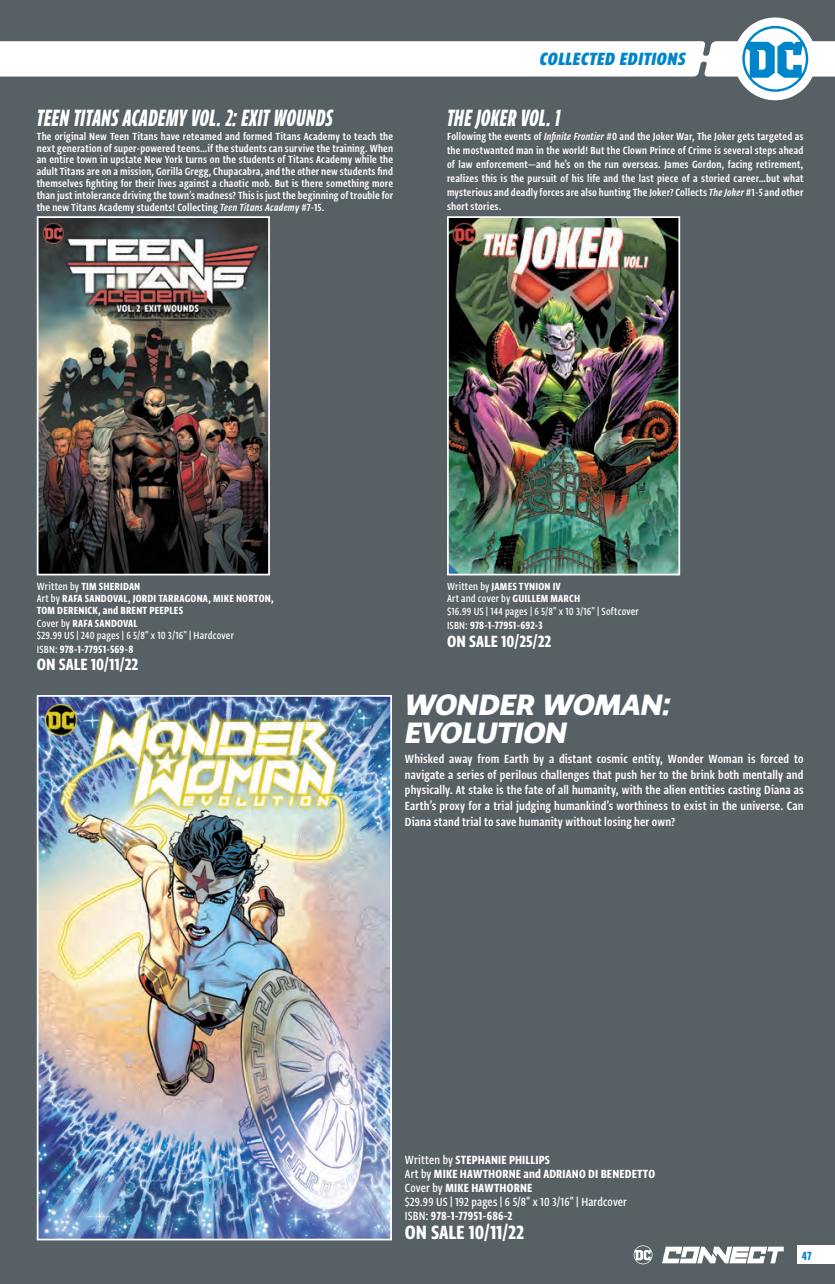
<style>
.page{position:relative;width:835px;height:1284px;background:#576065}
.page>*{position:absolute;margin:0;border:0;box-sizing:border-box;transform-origin:0 0}
.Book_Title{font:35px "Greta Sans Std Hea Ita";letter-spacing:-.025em;color:#fff}
.t1{font:28px "Greta Sans Com Std Bld Ita";letter-spacing:.01em;color:#fff}
.Metadata{font:22.75px "Greta Sans Cnd Std Bld";letter-spacing:-.005em;color:#fff}
.t2{font:21px "Greta Sans Cnd Std Hea Ita";letter-spacing:.015em;color:#0085ca}
.t3{font:19.25px "Greta Sans Cnd Std Bld";color:#fff}
.Section_Description{font:14px/15.8px "Greta Sans Cnd Std Sm Bld";letter-spacing:.01em;color:#fff;text-align:justify}
.t4{font:14px "Greta Sans Cnd Std Bld";letter-spacing:.01em;color:#fff}
.t5{font:500 14px "Greta Sans Cnd Std";letter-spacing:.01em;color:#fff}
.t6{font:14px "Greta Sans Cnd Std Bld";color:#0085ca}
.t7{font:12.6px "Greta Sans Cnd Std Bld";letter-spacing:.01em;color:#fff}
.Section_Description-2{font:12.25px/11.7px "Greta Sans Cnd Std Sm Bld";letter-spacing:.015em;color:#fff;text-align:justify}
.t8{font:12.25px "Greta Sans Cnd Std Bld";letter-spacing:.015em;color:#fff}
.t9{font:500 12.25px "Greta Sans Cnd Std";letter-spacing:.015em;color:#fff}
.s1{font-family:"Greta Sans Cnd Std Sm Bld Ita"}
.s2{font-family:"Greta Sans Cnd Std";font-weight:500}
.s3{font-family:"Greta Sans Cnd Std";font-weight:500;font-size:12.25px}
.s4{font-family:"Greta Sans Cnd Std Bld";font-weight:400}
</style>
<div class="page">
<svg style="left:662px;top:1246px;width:122px;height:17px"></svg>
<svg style="left:633px;top:1245px;width:19px;height:19px"></svg>
<div style="left:797px;top:1245px;width:38px;height:19px;background:#fff"></div>
<div style="left:734px;top:17px;width:82px;height:83px;background:#fff;border-radius:50%"></div>
<svg style="left:0;top:26px;width:835px;height:66px"></svg>
<img style="left:450px;top:219px;width:227px;height:353px">
<div style="left:447px;top:216px;width:233px;height:359px;border:2px solid #fff"></div>
<img style="left:40px;top:219px;width:227px;height:353px">
<div style="left:37px;top:216px;width:233px;height:359px;border:2px solid #fff"></div>
<img style="left:40px;top:698px;width:349px;height:539px">
<div style="left:37px;top:695px;width:355px;height:545px;border:2px solid #fff"></div>
<p class="t1" style="left:37px;top:102px;width:298px">TEEN TITANS ACADEMY VOL. 2: EXIT WOUNDS</p>
<p class="Section_Description-2" style="left:37px;top:130px;width:358px">The original New Teen Titans have reteamed and formed Titans Academy to teach the next generation of super-powered teens…if the students can survive the training. When an entire town in upstate New York turns on the students of Titans Academy while the adult Titans are on a mission, Gorilla Gregg, Chupacabra, and the other new students find themselves fighting for their lives against a chaotic mob. But is there something more than just intolerance driving the town’s madness? This is just the beginning of trouble for the new Titans Academy students! Collecting <span class="s1">Teen Titans Academy</span> #7-15.</p>
<p class="t2" style="left:540px;top:46px;width:147px">COLLECTED EDITIONS</p>
<p class="t1" style="left:447px;top:102px;width:115px">THE JOKER VOL. 1</p>
<p class="Section_Description-2" style="left:447px;top:129px;width:358px;line-height:14px">Following the events of <span class="s1">Infinite Frontier</span> #0 and the Joker War, The Joker gets targeted as the mostwanted man in the world! But the Clown Prince of Crime is several steps ahead of law enforcement—and he’s on the run overseas. James Gordon, facing retirement, realizes this is the pursuit of his life and the last piece of a storied career…but what mysterious and deadly forces are also hunting The Joker? Collects <span class="s1">The Joker</span> #1-5 and other short stories.</p>
<p class="t8" style="left:37px;top:579px;width:105px"><span class="s2">Written by</span> TIM SHERIDAN</p>
<p class="t8" style="left:37px;top:591px;width:238px"><span class="s2">Art by</span> RAFA SANDOVAL, JORDI TARRAGONA, MIKE NORTON,</p>
<p class="t8" style="left:37px;top:603px;width:148px">TOM DERENICK, and BRENT PEEPLES</p>
<p class="t8" style="left:37px;top:616px;width:102px"><span class="s2">Cover by</span> RAFA SANDOVAL</p>
<p class="t9" style="left:37px;top:628px;width:199px">$29.99 US | 240 pages | 6 5/8" x 10 3/16" | Hardcover</p>
<p class="t7" style="left:37px;top:641px;width:98px"><span class="s3">ISBN:</span> 978-1-77951-569-8</p>
<p class="t3" style="left:37px;top:653px;width:103px">ON SALE 10/11/22</p>
<p class="t8" style="left:447px;top:579px;width:115px"><span class="s2">Written by</span> JAMES TYNION IV</p>
<p class="t9" style="left:447px;top:591px;width:135px">Art and cover by <span class="s4">GUILLEM MARCH</span></p>
<p class="t9" style="left:447px;top:604px;width:193px">$16.99 US | 144 pages | 6 5/8" x 10 3/16" | Softcover</p>
<p class="t7" style="left:447px;top:618px;width:97px"><span class="s3">ISBN:</span> 978-1-77951-692-3</p>
<p class="t3" style="left:447px;top:629px;width:106px">ON SALE 10/25/22</p>
<p class="Book_Title" style="left:405px;top:684px;width:268px">WONDER WOMAN:</p>
<p class="Book_Title" style="left:405px;top:712px;width:164px">EVOLUTION</p>
<p class="Section_Description" style="left:405px;top:750px;width:400px">Whisked away from Earth by a distant cosmic entity, Wonder Woman is forced to navigate a series of perilous challenges that push her to the brink both mentally and physically. At stake is the fate of all humanity, with the alien entities casting Diana as Earth’s proxy for a trial judging humankind’s worthiness to exist in the universe. Can Diana stand trial to save humanity without losing her own?</p>
<p class="t4" style="left:405px;top:1151px;width:146px"><span class="s2">Written by</span> STEPHANIE PHILLIPS</p>
<p class="t4" style="left:405px;top:1165px;width:252px"><span class="s2">Art by</span> MIKE HAWTHORNE and ADRIANO DI BENEDETTO</p>
<p class="t4" style="left:405px;top:1179px;width:129px"><span class="s2">Cover by</span> MIKE HAWTHORNE</p>
<p class="t5" style="left:405px;top:1193px;width:224px">$29.99 US | 192 pages | 6 5/8" x 10 3/16" | Hardcover</p>
<p class="t4" style="left:405px;top:1207px;width:109px"><span class="s2">ISBN:</span> 978-1-77951-686-2</p>
<p class="Metadata" style="left:405px;top:1219px;width:121px">ON SALE 10/11/22</p>
<p class="t6" style="left:802px;top:1247px;width:11px">47</p>
</div>
